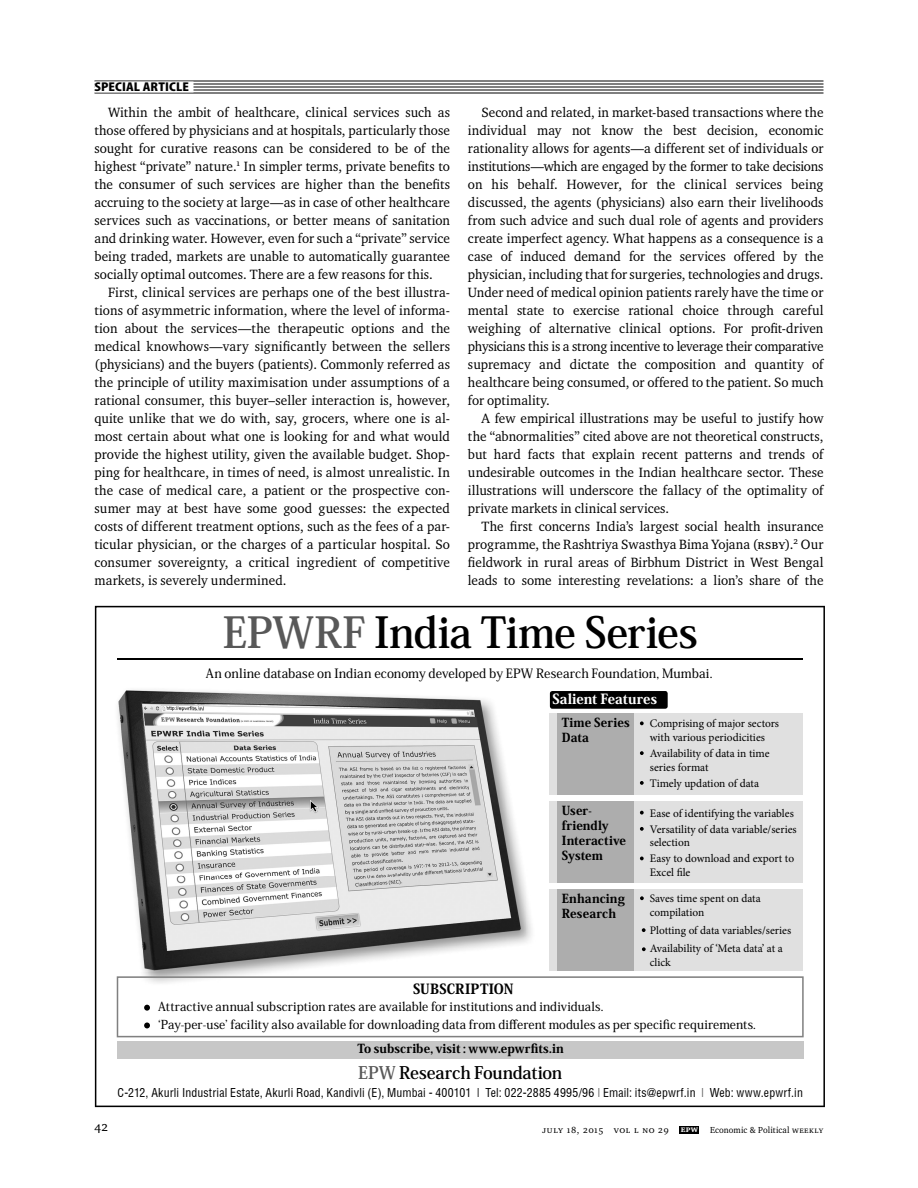
<style>
.page{position:relative;width:918px;height:1188px;background:#fff}
.page>*{position:absolute;margin:0;border:0;box-sizing:border-box;transform-origin:0 0}
.t1{font:42.45px "Koz Min Pr 6 N Bold 90 msp RKSJ H";letter-spacing:-.01em;color:#000}
.t2{font:17.25px "Koz Min Pr 6 N Bold 90 msp RKSJ H";letter-spacing:-.01em;color:#000}
.t3{font:13.8px/18px "EPW Charter";letter-spacing:.005em;color:#000;text-align:justify}
.t4{font:13.8px "Koz Min Pr 6 N Heavy 90 msp RKSJ H";letter-spacing:.005em;color:#fff}
.t5{font:13.8px "Koz Min Pr 6 N Heavy 90 msp RKSJ H";letter-spacing:.02em;color:#000}
.t6{font:13.5px "EPW Charter";color:#000}
.t7{font:12.75px "Koz Min Pr 6 N Medium 90 msp RKSJ H";letter-spacing:.005em;color:#000}
.t8{font:800 12.75px "EPW Sans 3";letter-spacing:.01em;color:#000;scale:1.11 1}
.t9{font:12.3px/17.4px "Koz Min Pr 6 N Medium 90 msp RKSJ H";letter-spacing:.005em;color:#000}
.t10{font:12.3px/14.7px "Koz Min Pr 6 N Heavy 90 msp RKSJ H";letter-spacing:.01em;color:#000}
.t11{font:12px "Switzerland Condensed Plain";letter-spacing:.015em;color:#000}
.t12{font:11.55px/13.8px "Minion Pro";color:#000}
.t13{font:9.75px "EPW Charter Scap";letter-spacing:.05em;color:#000}
.t14{font:9px "EPW Charter";letter-spacing:.005em;color:#000}
.s1{font-family:"EPW Charter Scap"}
.s2{color:#585858}
.s3{font-weight:700;font-size:9px;color:#fff}
</style>
<div class="page">
<hr style="left:94px;top:81px;width:730px;height:1px;background:#000">
<hr style="left:94px;top:84px;width:730px;height:1px;background:#000">
<hr style="left:94px;top:87px;width:730px;height:1px;background:#000">
<hr style="left:94px;top:90px;width:730px;height:1px;background:#000">
<hr style="left:94px;top:93px;width:730px;height:1px;background:#000">
<div style="left:94px;top:82px;width:100px;height:10px;background:#fff"></div>
<div style="left:680px;top:1126px;width:19px;height:7px;background:#000"></div>
<svg style="left:95px;top:606px;width:730px;height:501px"></svg>
<img style="left:115px;top:687px;width:420px;height:298px">
<img style="left:115px;top:686px;width:411px;height:285px">
<svg style="left:117px;top:976px;width:687px;height:61px"></svg>
<div style="left:550px;top:691px;width:118px;height:18px;background:#000;border-radius:2px"></div>
<div style="left:550px;top:713px;width:253px;height:82px;background:#e0e0e0"></div>
<div style="left:558px;top:713px;width:76px;height:82px;background:#adadad"></div>
<svg style="left:640px;top:721px;width:4px;height:4px"></svg>
<svg style="left:640px;top:751px;width:4px;height:4px"></svg>
<svg style="left:640px;top:781px;width:4px;height:4px"></svg>
<div style="left:550px;top:801px;width:253px;height:82px;background:#e0e0e0"></div>
<div style="left:558px;top:801px;width:76px;height:82px;background:#adadad"></div>
<svg style="left:640px;top:811px;width:4px;height:4px"></svg>
<svg style="left:640px;top:827px;width:4px;height:4px"></svg>
<svg style="left:640px;top:857px;width:4px;height:3px"></svg>
<div style="left:550px;top:889px;width:253px;height:82px;background:#e0e0e0"></div>
<div style="left:558px;top:889px;width:76px;height:82px;background:#adadad"></div>
<svg style="left:642px;top:947px;width:4px;height:4px"></svg>
<svg style="left:640px;top:896px;width:4px;height:4px"></svg>
<svg style="left:642px;top:928px;width:4px;height:4px"></svg>
<hr style="left:117px;top:658px;width:686px;height:1px;background:#000">
<div style="left:118px;top:1041px;width:686px;height:18px;background:#c7c7c7"></div>
<p class="t8" style="left:94px;top:82px;width:87px">SPECIAL ARTICLE</p>
<p class="t3" style="left:94px;top:104px;width:357px;text-indent:14px">Within the ambit of healthcare, clinical services such as those offered by physicians and at hospitals, particularly those sought for curative reasons can be considered to be of the highest “private” nature.<sup>1</sup> In simpler terms, private benefits to the consumer of such services are higher than the benefits accruing to the society at large—as in case of other healthcare services such as vaccinations, or better means of sanitation and drinking water. However, even for such a “private” service being traded, markets are unable to automatically guarantee socially optimal outcomes. There are a few reasons for this.</p>
<p class="t3" style="left:94px;top:284px;width:357px;text-indent:14px">First, clinical services are perhaps one of the best illustra&shy;tions of asymmetric information, where the level of informa&shy;tion about the services—the therapeutic options and the medical knowhows—vary significantly between the sellers (physicians) and the buyers (patients). Commonly referred as the principle of utility maximisation under assumptions of a rational consumer, this buyer–seller interaction is, however, quite unlike that we do with, say, grocers, where one is al&shy;most certain about what one is looking for and what would provide the highest utility, given the available budget. Shop&shy;ping for healthcare, in times of need, is almost unrealistic. In the case of medical care, a patient or the prospective con&shy;sumer may at best have some good guesses: the expected costs of different treatment options, such as the fees of a par&shy;ticular physician, or the charges of a particular hospital. So consumer sovereignty, a critical ingredient of competitive markets, is severely undermined.</p>
<p class="t3" style="left:468px;top:104px;width:357px;text-indent:14px">Second and related, in market-based transactions where the individual may not know the best decision, economic rationality allows for agents—a different set of individuals or institutions—which are engaged by the former to take decisions on his behalf. However, for the clinical services being discussed, the agents (physicians) also earn their livelihoods from such advice and such dual role of agents and providers create imperfect agency. What happens as a consequence is a case of induced demand for the services offered by the physician, including that for surgeries, technologies and drugs.<br>Under need of medical opinion patients rarely have the time or mental state to exercise rational choice through careful weighing of alternative clinical options. For profit-driven physicians this is a strong incentive to leverage their comparative supremacy and dictate the composition and quantity of healthcare being consumed, or offered to the patient. So much for optimality.</p>
<p class="t3" style="left:468px;top:410px;width:357px;text-indent:14px">A few empirical illustrations may be useful to justify how the “abnormalities” cited above are not theoretical constructs, but hard facts that explain recent patterns and trends of undesirable outcomes in the Indian healthcare sector. These illustrations will underscore the fallacy of the optimality of private markets in clinical services.</p>
<p class="t3" style="left:468px;top:518px;width:357px;text-indent:14px">The first concerns India’s largest social health insurance programme, the Rashtriya Swasthya Bima Yojana (<span class="s1">RSBY</span>).<sup>2</sup> Our fieldwork in rural areas of Birbhum District in West Bengal leads to some interesting revelations: a lion’s share of the</p>
<h1 class="t1" style="left:223px;top:616px;width:476px"><span class="s2">EPWRF</span> India Time Series</h1>
<p class="t7" style="left:206px;top:668px;width:508px">An online database on Indian economy developed by EPW Research Foundation, Mumbai.</p>
<p class="t4" style="left:552px;top:694px;width:106px">Salient Features</p>
<p class="t10" style="left:562px;top:717px;width:69px">Time Series<br>Data</p>
<p class="t12" style="left:650px;top:718px;width:131px">Comprising of major sectors with various periodicities</p>
<p class="t12" style="left:650px;top:747px;width:121px">Availability of data in time series format</p>
<p class="t12" style="left:650px;top:777px;width:111px">Timely updation of data</p>
<p class="t10" style="left:562px;top:805px;width:66px">User&shy;friendly<br>Interactive<br>System</p>
<p class="t12" style="left:650px;top:806px;width:149px;line-height:16px">Ease of identifying the variables<br>Versatility of data variable/series</p>
<p class="t12" style="left:650px;top:836px;width:146px;line-height:16px">selection<br>Easy to download and export to</p>
<p class="t12" style="left:650px;top:867px;width:42px">Excel file</p>
<p class="t10" style="left:562px;top:893px;width:65px">Enhancing<br>Research</p>
<p class="t12" style="left:650px;top:892px;width:112px">Saves time spent on data compilation</p>
<p class="t12" style="left:650px;top:922px;width:143px;line-height:18.1px">Plotting of data variables/series<br>Availability of ‘Meta data’ at a</p>
<p class="t12" style="left:650px;top:956px;width:23px">click</p>
<p class="t5" style="left:413px;top:984px;width:102px">SUBSCRIPTION</p>
<p class="t9" style="left:158px;top:1000px;width:599px">Attractive annual subscription rates are available for institutions and individuals.<br>ʻPay-per-useʼ facility also available for downloading data from different modules as per specific requirements.</p>
<p class="t2" style="left:358px;top:1066px;width:205px"><span class="s2">EPW</span> Research Foundation</p>
<p class="t11" style="left:117px;top:1088px;width:687px">C-212, Akurli Industrial Estate, Akurli Road, Kandivli (E), Mumbai - 400101 | Tel: 022-2885 4995/96 <span class="s2">|</span> Email: its@epwrf.in <span class="s2">|</span> Web: www.epwrf.in</p>
<p class="t10" style="left:357px;top:1043px;width:208px">To subscribe, visit : www.epwrfits.in</p>
<p class="t6" style="left:94px;top:1121px;width:15px">42</p>
<p class="t13" style="left:542px;top:1124px;width:158px">july 18, 2015 vol L no 29 <span class="s3">EPW</span></p>
<p class="t14" style="left:710px;top:1126px;width:115px">Economic &amp; Political <span class="s1">Weekly</span></p>
</div>
